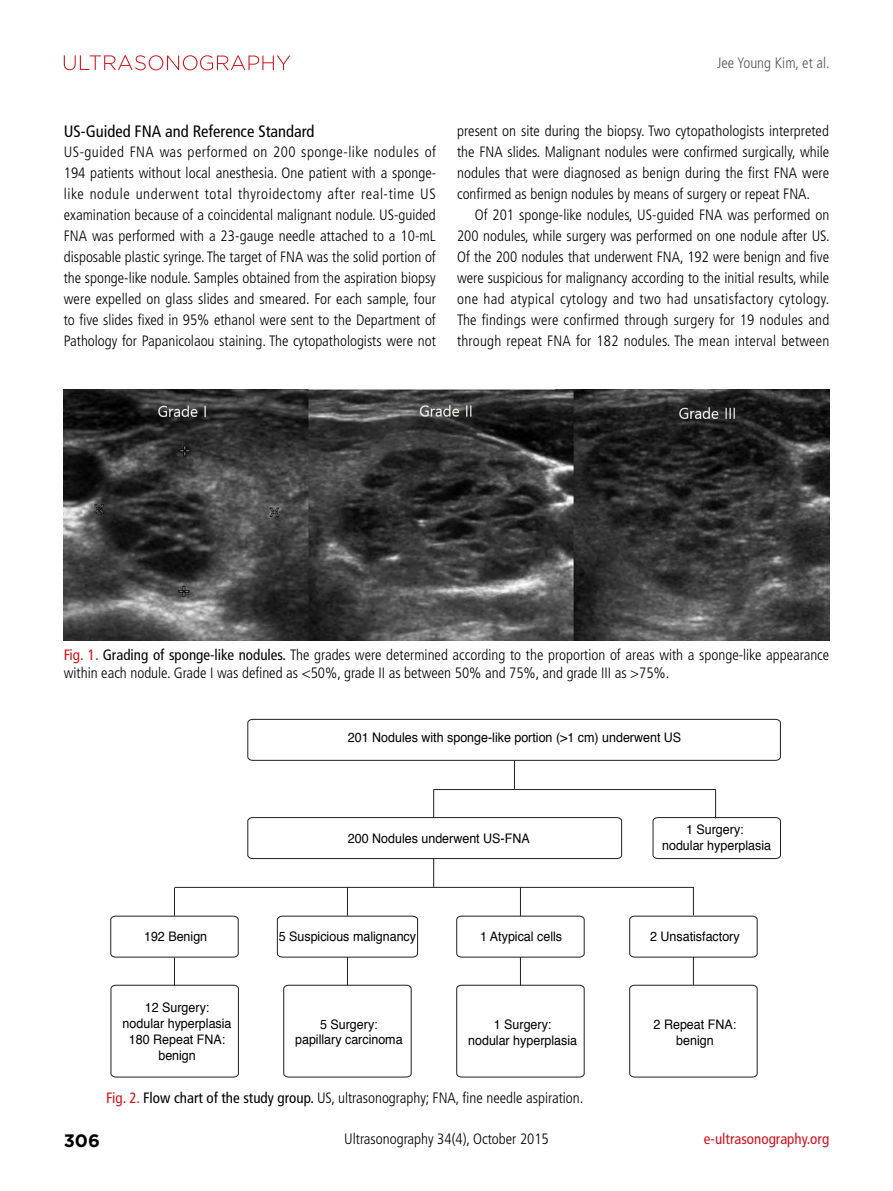
<style>
.page{position:relative;width:893px;height:1191px;background:#fff}
.page>*{position:absolute;margin:0;border:0;box-sizing:border-box;transform-origin:0 0}
.t1{font:700 18px "Gotham";color:#000}
.t2{font:condensed 16.5px "Frutiger LT Std";color:#000}
.t3{font:300 condensed 15px/21px "Frutiger LT Std";color:#000;text-align:justify}
.t4{font:condensed 15px "Frutiger LT Std";color:#d0131c}
.t5{font:300 condensed 15px "Frutiger LT Std";color:#5a5757}
.t6{font:13.2px/16px "Helvetica";color:#000;text-align:center;scale:.95 1}
.s1{font-weight:400;color:#d0131c}
.s2{font-weight:400}
</style>
<div class="page">
<svg style="left:64px;top:55px;width:226px;height:15px"></svg>
<img style="left:64px;top:390px;width:765px;height:251px">
<svg style="left:110px;top:888px;width:129px;height:189px"></svg>
<hr style="left:174px;top:887px;width:520px;height:1px;background:#231f20">
<svg style="left:247px;top:718px;width:534px;height:359px"></svg>
<hr style="left:434px;top:789px;width:282px;height:1px;background:#231f20">
<p class="t5" style="left:717px;top:54px;width:114px">Jee Young Kim, et al.</p>
<p class="t2" style="left:64px;top:122px;width:252px">US-Guided FNA and Reference Standard</p>
<p class="t3" style="left:64px;top:141px;width:374px">US-guided FNA was performed on 200 sponge-like nodules of 194 patients without local anesthesia. One patient with a sponge&shy;like nodule underwent total thyroidectomy after real-time US examination because of a coincidental malignant nodule. US-guided FNA was performed with a 23-gauge needle attached to a 10-mL disposable plastic syringe. The target of FNA was the solid portion of the sponge-like nodule. Samples obtained from the aspiration biopsy were expelled on glass slides and smeared. For each sample, four to five slides fixed in 95% ethanol were sent to the Department of Pathology for Papanicolaou staining. The cytopathologists were not</p>
<p class="t3" style="left:457px;top:120px;width:374px">present on site during the biopsy. Two cytopathologists interpreted the FNA slides. Malignant nodules were confirmed surgically, while nodules that were diagnosed as benign during the first FNA were confirmed as benign nodules by means of surgery or repeat FNA.</p>
<p class="t3" style="left:457px;top:204px;width:374px;text-indent:18px">Of 201 sponge-like nodules, US-guided FNA was performed on 200 nodules, while surgery was performed on one nodule after US.<br>Of the 200 nodules that underwent FNA, 192 were benign and five were suspicious for malignancy according to the initial results, while one had atypical cytology and two had unsatisfactory cytology.<br>The findings were confirmed through surgery for 19 nodules and through repeat FNA for 182 nodules. The mean interval between</p>
<p class="t3" style="left:64px;top:646px;width:767px;line-height:18px"><span class="s1">Fig. 1.</span> <span class="s2">Grading of sponge-like nodules.</span> The grades were determined according to the proportion of areas with a sponge-like appearance within each nodule. Grade I was defined as &lt;50%, grade II as between 50% and 75%, and grade III as &gt;75%.</p>
<p class="t6" style="left:348px;top:730px;width:352px">201 Nodules with sponge-like portion (&gt;1 cm) underwent US</p>
<p class="t6" style="left:348px;top:830px;width:193px">200 Nodules underwent US-FNA</p>
<p class="t6" style="left:662px;top:822px;width:116px">1 Surgery:<br>nodular hyperplasia</p>
<p class="t6" style="left:144px;top:928px;width:68px">192 Benign</p>
<p class="t6" style="left:279px;top:928px;width:146px">5 Suspicious malignancy</p>
<p class="t6" style="left:480px;top:928px;width:88px">1 Atypical cells</p>
<p class="t6" style="left:650px;top:928px;width:96px">2 Unsatisfactory</p>
<p class="t6" style="left:123px;top:999px;width:116px">12 Surgery: nodular hyperplasia<br>180 Repeat FNA: benign</p>
<p class="t6" style="left:295px;top:1016px;width:115px">5 Surgery:<br>papillary carcinoma</p>
<p class="t6" style="left:468px;top:1016px;width:116px">1 Surgery:<br>nodular hyperplasia</p>
<p class="t6" style="left:654px;top:1016px;width:88px">2 Repeat FNA: benign</p>
<p class="t3" style="left:106px;top:1087px;width:479px"><span class="s1">Fig. 2.</span> <span class="s2">Flow chart of the study group.</span> US, ultrasonography; FNA, fine needle aspiration.</p>
<p class="t1" style="left:64px;top:1130px;width:38px">306</p>
<p class="t3" style="left:344px;top:1128px;width:206px">Ultrasonography 34(4), October 2015</p>
<p class="t4" style="left:704px;top:1130px;width:127px">e-ultrasonography.org</p>
</div>
